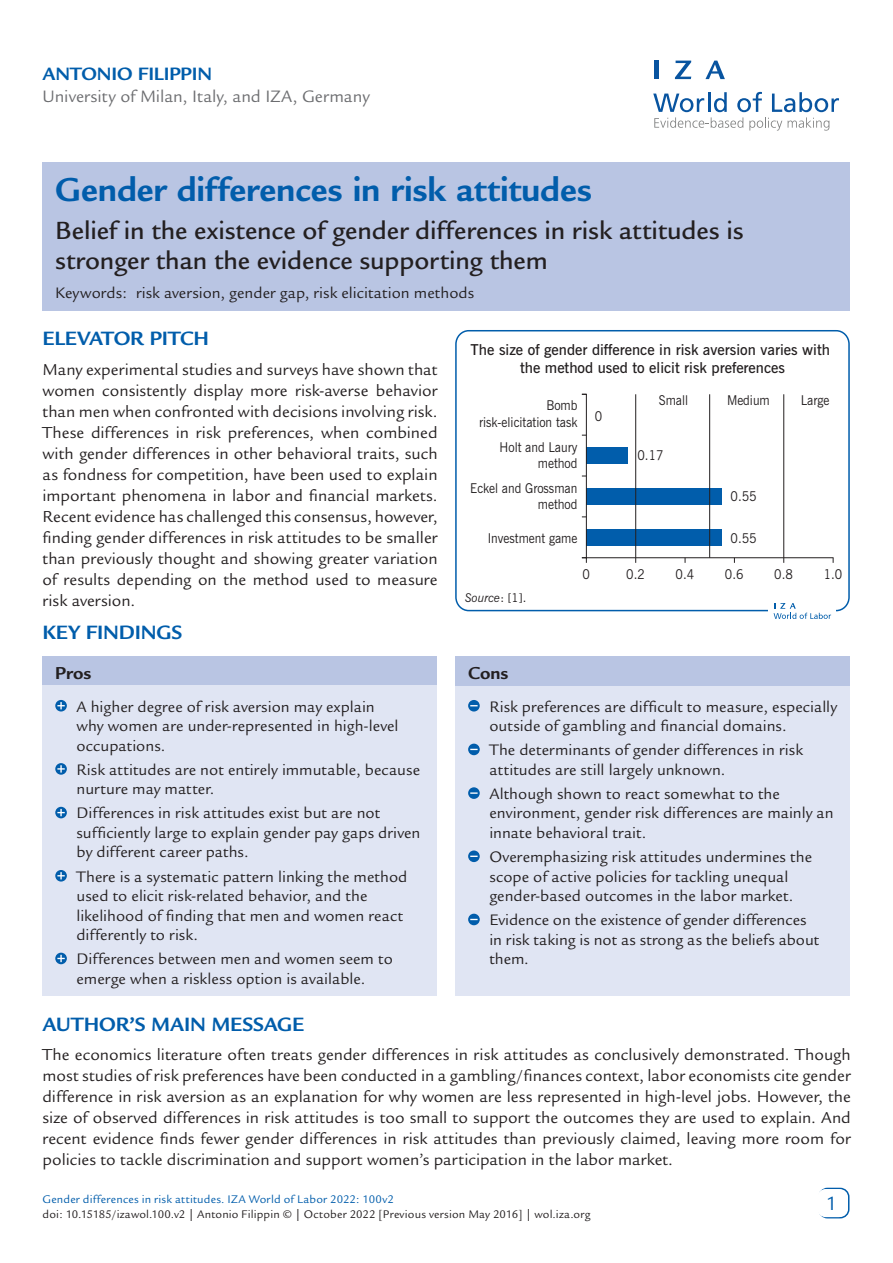
<style>
.page{position:relative;width:893px;height:1263px;background:#fff}
.page>*{position:absolute;margin:0;border:0;box-sizing:border-box;transform-origin:0 0}
.Cover__Title{font:700 36px "Legacy Sans";color:#015dab}
.Cover__Subtitle{font:500 27px/30px "Legacy Sans";color:#231f20}
.Main__A_Level_Headin{font:700 21px "Legacy Sans";letter-spacing:-.01em;color:#015dab}
.t1{font:21px "Legacy Sans";color:#015dab}
.Cover__AuthorName{font:700 19.5px "Legacy Sans";letter-spacing:-.005em;color:#015dab}
.Cover__Pro_Con_Heade{font:700 18.75px "Legacy Sans";letter-spacing:-.005em;color:#231f20}
.Cover__Affiliation{font:18px "Legacy Sans";color:#6c6d70}
.Main__Bodytext{font:17.25px/21px "Legacy Sans";color:#231f20;text-align:justify}
.Cover__Pro_Con_Bulle{font:16.5px/19.5px "Legacy Sans";letter-spacing:.005em;color:#231f20}
.Keywords{font:16.5px "Legacy Sans";letter-spacing:.005em;color:#231f20}
.t2{font:600 15px/18px "News Gothic BT";color:#231f20;text-align:center}
.t3{font:13.5px/16.2px "News Gothic BT";color:#231f20;text-align:right;scale:.92 1}
.t4{font:12px "Legacy Sans";letter-spacing:.015em;color:#231f20}
.t5{font:12px "Legacy Sans";letter-spacing:.015em;color:#015dab}
.t6{font:italic 12px "News Gothic BT";color:#231f20}
.s1{font-style:normal}
</style>
<div class="page">
<div style="left:43px;top:162px;width:807px;height:148px;background:#b9c5e3"></div>
<div style="left:818px;top:1188px;width:31px;height:30px;border:2px solid #015dab;border-radius:9px"></div>
<div style="left:817px;top:1189px;width:30px;height:28px;background:#fff;border-radius:9px"></div>
<svg style="left:653px;top:92px;width:186px;height:39px"></svg>
<hr style="left:654px;top:61px;width:4px;height:18px;background:#0854a0">
<svg style="left:675px;top:61px;width:16px;height:18px"></svg>
<svg style="left:705px;top:61px;width:20px;height:18px"></svg>
<div style="left:455px;top:656px;width:395px;height:340px;background:#e0e5f3"></div>
<div style="left:455px;top:656px;width:395px;height:30px;background:#b9c5e3"></div>
<svg style="left:468px;top:700px;width:12px;height:11px"></svg>
<svg style="left:468px;top:744px;width:12px;height:11px"></svg>
<div style="left:468px;top:787px;width:12px;height:12px;background:#015dab;border-radius:50%"></div>
<svg style="left:470px;top:792px;width:8px;height:2px"></svg>
<svg style="left:468px;top:850px;width:12px;height:12px"></svg>
<svg style="left:468px;top:914px;width:12px;height:11px"></svg>
<div style="left:43px;top:656px;width:394px;height:340px;background:#e0e5f3"></div>
<div style="left:43px;top:656px;width:394px;height:29px;background:#b9c5e3"></div>
<svg style="left:55px;top:700px;width:12px;height:11px"></svg>
<svg style="left:57px;top:702px;width:8px;height:7px"></svg>
<svg style="left:55px;top:763px;width:12px;height:12px"></svg>
<svg style="left:57px;top:765px;width:8px;height:7px"></svg>
<svg style="left:55px;top:807px;width:12px;height:11px"></svg>
<svg style="left:57px;top:809px;width:8px;height:7px"></svg>
<svg style="left:55px;top:870px;width:12px;height:11px"></svg>
<svg style="left:57px;top:872px;width:8px;height:7px"></svg>
<svg style="left:55px;top:953px;width:12px;height:11px"></svg>
<svg style="left:57px;top:955px;width:8px;height:7px"></svg>
<div style="left:455px;top:330px;width:395px;height:281px;border:2px solid #015dab;border-radius:13px"></div>
<hr style="left:586px;top:557px;width:247px;height:1px;background:#231f20">
<svg style="left:581px;top:393px;width:203px;height:170px"></svg>
<div style="left:769px;top:598px;width:67px;height:27px;background:#fff"></div>
<svg style="left:774px;top:603px;width:57px;height:16px"></svg>
<p class="Cover__AuthorName" style="left:43px;top:63px;width:171px">ANTONIO FILIPPIN</p>
<p class="Cover__Affiliation" style="left:43px;top:86px;width:329px">University of Milan, Italy, and IZA, Germany</p>
<p class="Cover__Title" style="left:55px;top:169px;width:538px">Gender differences in risk attitudes</p>
<p class="Cover__Subtitle" style="left:55px;top:216px;width:690px">Belief in the existence of gender differences in risk attitudes is stronger than the evidence supporting them</p>
<p class="Keywords" style="left:55px;top:283px;width:420px">Keywords: risk aversion, gender gap, risk elicitation methods</p>
<p class="Main__A_Level_Headin" style="left:43px;top:327px;width:168px">ELEVATOR PITCH</p>
<p class="Main__Bodytext" style="left:43px;top:359px;width:397px">Many experimental studies and surveys have shown that women consistently display more risk-averse behavior than men when confronted with decisions involving risk.<br>These differences in risk preferences, when combined with gender differences in other behavioral traits, such as fondness for competition, have been used to explain important phenomena in labor and financial markets.<br>Recent evidence has challenged this consensus, however, finding gender differences in risk attitudes to be smaller than previously thought and showing greater variation of results depending on the method used to measure risk aversion.</p>
<p class="Main__A_Level_Headin" style="left:43px;top:620px;width:141px">KEY FINDINGS</p>
<p class="Cover__Pro_Con_Heade" style="left:55px;top:662px;width:38px">Pros</p>
<p class="Cover__Pro_Con_Bulle" style="left:77px;top:697px;width:323px">A higher degree of risk aversion may explain why women are under-represented in high-level occupations.</p>
<p class="Cover__Pro_Con_Bulle" style="left:77px;top:760px;width:345px">Risk attitudes are not entirely immutable, because nurture may matter.</p>
<p class="Cover__Pro_Con_Bulle" style="left:77px;top:804px;width:345px">Differences in risk attitudes exist but are not sufficiently large to explain gender pay gaps driven by different career paths.</p>
<p class="Cover__Pro_Con_Bulle" style="left:77px;top:867px;width:332px">There is a systematic pattern linking the method used to elicit risk-related behavior, and the likelihood of finding that men and women react differently to risk.</p>
<p class="Cover__Pro_Con_Bulle" style="left:77px;top:949px;width:318px">Differences between men and women seem to emerge when a riskless option is available.</p>
<p class="t2" style="left:471px;top:340px;width:361px">The size of gender difference in risk aversion varies with the method used to elicit risk preferences</p>
<p class="t3" style="left:479px;top:397px;width:108px">Bomb risk-elicitation task</p>
<p class="t3" style="left:500px;top:439px;width:86px">Holt and Laury method</p>
<p class="t3" style="left:470px;top:480px;width:118px">Eckel and Grossman method</p>
<p class="t3" style="left:488px;top:530px;width:99px">Investment game</p>
<p class="t3" style="left:595px;top:407px;width:10px">0</p>
<p class="t3" style="left:659px;top:392px;width:34px">Small</p>
<p class="t3" style="left:727px;top:392px;width:48px">Medium</p>
<p class="t3" style="left:801px;top:392px;width:33px">Large</p>
<p class="t3" style="left:637px;top:447px;width:30px">0.17</p>
<p class="t3" style="left:731px;top:488px;width:30px">0.55</p>
<p class="t3" style="left:731px;top:530px;width:30px">0.55</p>
<p class="t6" style="left:465px;top:590px;width:63px">Source<span class="s1">: [1].</span></p>
<p class="t3" style="left:582px;top:566px;width:10px">0</p>
<p class="t3" style="left:626px;top:566px;width:22px">0.2</p>
<p class="t3" style="left:676px;top:566px;width:22px">0.4</p>
<p class="t3" style="left:725px;top:566px;width:22px">0.6</p>
<p class="t3" style="left:774px;top:566px;width:22px">0.8</p>
<p class="t3" style="left:824px;top:566px;width:22px">1.0</p>
<p class="Cover__Pro_Con_Heade" style="left:468px;top:662px;width:42px">Cons</p>
<p class="Cover__Pro_Con_Bulle" style="left:489px;top:697px;width:349px">Risk preferences are difficult to measure, especially outside of gambling and financial domains.</p>
<p class="Cover__Pro_Con_Bulle" style="left:489px;top:740px;width:315px">The determinants of gender differences in risk attitudes are still largely unknown.</p>
<p class="Cover__Pro_Con_Bulle" style="left:489px;top:784px;width:346px">Although shown to react somewhat to the environment, gender risk differences are mainly an innate behavioral trait.</p>
<p class="Cover__Pro_Con_Bulle" style="left:489px;top:847px;width:324px">Overemphasizing risk attitudes undermines the scope of active policies for tackling unequal gender-based outcomes in the labor market.</p>
<p class="Cover__Pro_Con_Bulle" style="left:489px;top:910px;width:331px">Evidence on the existence of gender differences in risk taking is not as strong as the beliefs about them.</p>
<p class="Main__A_Level_Headin" style="left:43px;top:1012px;width:263px">AUTHOR’S MAIN MESSAGE</p>
<p class="Main__Bodytext" style="left:43px;top:1044px;width:810px">The economics literature often treats gender differences in risk attitudes as conclusively demonstrated. Though most studies of risk preferences have been conducted in a gambling/finances context, labor economists cite gender difference in risk aversion as an explanation for why women are less represented in high-level jobs. However, the size of observed differences in risk attitudes is too small to support the outcomes they are used to explain. And recent evidence finds fewer gender differences in risk attitudes than previously claimed, leaving more room for policies to tackle discrimination and support women’s participation in the labor market.</p>
<p class="t5" style="left:43px;top:1193px;width:353px">Gender differences in risk attitudes. IZA World of Labor 2022: 100v2</p>
<p class="t4" style="left:43px;top:1208px;width:550px">doi: 10.15185/izawol.100.v2 | Antonio Filippin © | October 2022 [Previous version May 2016] | wol.iza.org</p>
<p class="t1" style="left:828px;top:1191px;width:13px">1</p>
</div>
